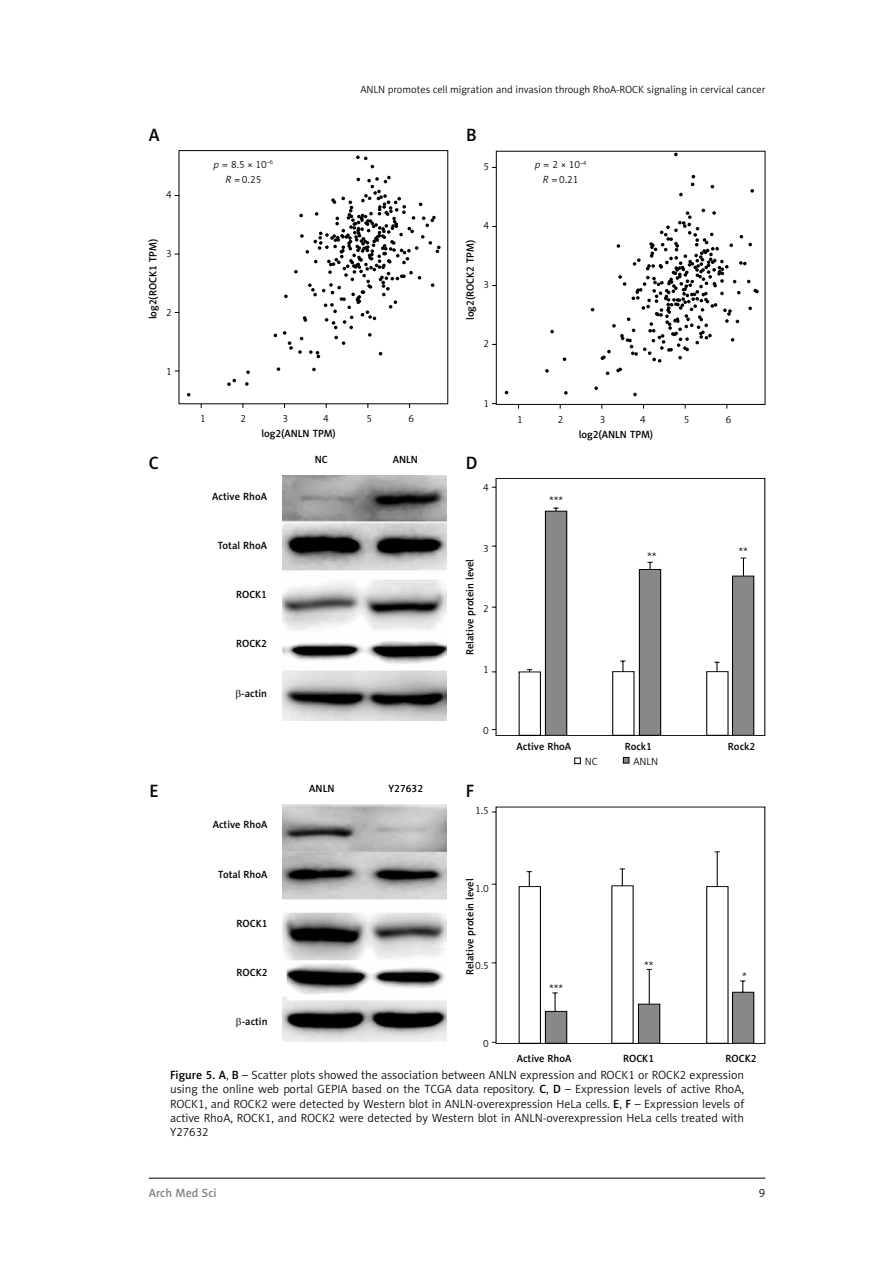
<style>
.page{position:relative;width:893px;height:1263px;background:#fff}
.page>*{position:absolute;margin:0;border:0;box-sizing:border-box;transform-origin:0 0}
.t1{font:18px "Naomi Sans EFN Medium";color:#000}
.t2{font:12px/14.4px "Naomi Sans EFN Light";color:#000;text-align:justify}
.t3{font:12px "Naomi Sans EFN Medium";color:#808285}
.t4{font:10.5px "Naomi Sans EFN Medium";color:#000}
.t5{font:10.5px/15px "Naomi Sans EFN Light";color:#000;text-align:center}
.s1{font-style:italic}
.s2{font-family:"Naomi Sans EFN Medium"}
</style>
<div class="page">
<hr style="left:149px;top:1178px;width:616px;height:1px;background:#000">
<svg style="left:175px;top:150px;width:273px;height:258px"></svg>
<svg style="left:187px;top:393px;width:4px;height:3px"></svg>
<svg style="left:227px;top:379px;width:9px;height:7px"></svg>
<svg style="left:246px;top:370px;width:4px;height:4px"></svg>
<svg style="left:245px;top:382px;width:4px;height:4px"></svg>
<svg style="left:277px;top:367px;width:3px;height:4px"></svg>
<svg style="left:312px;top:368px;width:4px;height:3px"></svg>
<svg style="left:356px;top:156px;width:18px;height:12px"></svg>
<svg style="left:283px;top:176px;width:158px;height:182px"></svg>
<svg style="left:492px;top:151px;width:273px;height:258px"></svg>
<svg style="left:564px;top:391px;width:4px;height:4px"></svg>
<svg style="left:545px;top:369px;width:4px;height:4px"></svg>
<svg style="left:563px;top:357px;width:3px;height:4px"></svg>
<svg style="left:594px;top:386px;width:4px;height:4px"></svg>
<svg style="left:633px;top:393px;width:4px;height:3px"></svg>
<svg style="left:679px;top:193px;width:4px;height:3px"></svg>
<svg style="left:691px;top:175px;width:4px;height:11px"></svg>
<svg style="left:674px;top:153px;width:4px;height:3px"></svg>
<svg style="left:750px;top:189px;width:4px;height:4px"></svg>
<svg style="left:601px;top:209px;width:158px;height:166px"></svg>
<svg style="left:550px;top:330px;width:4px;height:3px"></svg>
<svg style="left:492px;top:478px;width:273px;height:258px"></svg>
<svg style="left:526px;top:507px;width:228px;height:229px"></svg>
<svg style="left:492px;top:807px;width:273px;height:237px"></svg>
<svg style="left:526px;top:851px;width:228px;height:193px"></svg>
<svg style="left:575px;top:758px;width:5px;height:6px"></svg>
<svg style="left:623px;top:757px;width:6px;height:6px"></svg>
<img style="left:282px;top:475px;width:164px;height:245px">
<img style="left:283px;top:804px;width:164px;height:238px">
<h1 class="t1" style="left:149px;top:124px;width:12px">A</h1>
<p class="t5" style="left:166px;top:187px;width:7px">4</p>
<p class="t5" style="left:360px;top:82px;width:407px">ANLN promotes cell migration and invasion through RhoA-ROCK signaling in cervical cancer</p>
<h1 class="t1" style="left:466px;top:125px;width:12px">B</h1>
<p class="t5" style="left:214px;top:157px;width:61px"><span class="s1">p</span> = 8.5 × 10<sup>–6<br></sup><span class="s1">R</span> =0.25</p>
<p class="t5" style="left:535px;top:157px;width:53px"><span class="s1">p</span> = 2 × 10<sup>–4<br></sup><span class="s1">R</span> =0.21</p>
<p class="t5" style="left:483px;top:159px;width:7px">5</p>
<p class="t5" style="left:483px;top:218px;width:7px">4</p>
<p class="t4" style="left:147px;top:319px;width:82px;rotate:-90deg">log2(ROCK1 TPM)</p>
<p class="t4" style="left:464px;top:320px;width:82px;rotate:-90deg">log2(ROCK2 TPM)</p>
<p class="t5" style="left:166px;top:246px;width:7px">3</p>
<p class="t5" style="left:166px;top:305px;width:7px">2</p>
<p class="t5" style="left:483px;top:277px;width:7px">3</p>
<p class="t5" style="left:166px;top:364px;width:7px">1</p>
<p class="t5" style="left:483px;top:336px;width:7px">2</p>
<p class="t5" style="left:200px;top:411px;width:7px">1</p>
<p class="t5" style="left:240px;top:411px;width:7px">2</p>
<p class="t5" style="left:282px;top:411px;width:7px">3</p>
<p class="t5" style="left:323px;top:411px;width:7px">4</p>
<p class="t5" style="left:366px;top:411px;width:7px">5</p>
<p class="t5" style="left:408px;top:411px;width:7px">6</p>
<p class="t4" style="left:261px;top:427px;width:76px">log2(ANLN TPM)</p>
<p class="t5" style="left:483px;top:395px;width:7px">1</p>
<h1 class="t1" style="left:149px;top:452px;width:12px">C</h1>
<h1 class="t1" style="left:149px;top:780px;width:11px">E</h1>
<p class="t4" style="left:212px;top:490px;width:56px">Active RhoA</p>
<p class="t4" style="left:218px;top:539px;width:51px">Total RhoA</p>
<p class="t4" style="left:236px;top:588px;width:32px">ROCK1</p>
<p class="t4" style="left:236px;top:637px;width:32px">ROCK2</p>
<p class="t4" style="left:241px;top:687px;width:27px">-actin</p>
<p class="t4" style="left:213px;top:818px;width:56px">Active RhoA</p>
<p class="t4" style="left:218px;top:868px;width:51px">Total RhoA</p>
<p class="t4" style="left:237px;top:917px;width:32px">ROCK1</p>
<p class="t4" style="left:237px;top:966px;width:32px">ROCK2</p>
<p class="t4" style="left:242px;top:1015px;width:27px">-actin</p>
<p class="t4" style="left:315px;top:453px;width:14px">NC</p>
<p class="t4" style="left:393px;top:453px;width:27px">ANLN</p>
<p class="t4" style="left:309px;top:782px;width:27px">ANLN</p>
<p class="t4" style="left:389px;top:782px;width:36px">Y27632</p>
<h1 class="t1" style="left:466px;top:452px;width:13px">D</h1>
<p class="t5" style="left:483px;top:480px;width:7px">4</p>
<p class="t4" style="left:464px;top:655px;width:98px;rotate:-90deg">Relative protein level</p>
<p class="t5" style="left:483px;top:541px;width:7px">3</p>
<p class="t5" style="left:483px;top:601px;width:7px">2</p>
<p class="t5" style="left:483px;top:662px;width:7px">1</p>
<p class="t5" style="left:483px;top:723px;width:7px">0</p>
<h1 class="t1" style="left:466px;top:780px;width:10px">F</h1>
<p class="t5" style="left:475px;top:803px;width:15px">1.5</p>
<p class="t4" style="left:464px;top:975px;width:98px;rotate:-90deg">Relative protein level</p>
<p class="t5" style="left:475px;top:881px;width:15px">1.0</p>
<p class="t5" style="left:475px;top:958px;width:15px">0.5</p>
<p class="t5" style="left:483px;top:1036px;width:7px">0</p>
<p class="t5" style="left:517px;top:412px;width:7px">1</p>
<p class="t5" style="left:558px;top:412px;width:7px">2</p>
<p class="t5" style="left:600px;top:412px;width:7px">3</p>
<p class="t5" style="left:640px;top:412px;width:7px">4</p>
<p class="t5" style="left:684px;top:412px;width:7px">5</p>
<p class="t5" style="left:726px;top:412px;width:7px">6</p>
<p class="t4" style="left:579px;top:428px;width:76px">log2(ANLN TPM)</p>
<p class="t2" style="left:549px;top:493px;width:16px">***</p>
<p class="t2" style="left:647px;top:549px;width:11px">**</p>
<p class="t2" style="left:738px;top:545px;width:11px">**</p>
<p class="t4" style="left:516px;top:740px;width:56px">Active RhoA</p>
<p class="t4" style="left:625px;top:740px;width:29px">Rock1</p>
<p class="t4" style="left:728px;top:740px;width:29px">Rock2</p>
<p class="t5" style="left:585px;top:754px;width:14px">NC</p>
<p class="t5" style="left:633px;top:754px;width:26px">ANLN</p>
<p class="t2" style="left:549px;top:982px;width:16px">***</p>
<p class="t2" style="left:644px;top:958px;width:11px">**</p>
<p class="t2" style="left:742px;top:969px;width:6px">*</p>
<p class="t4" style="left:517px;top:1052px;width:56px">Active RhoA</p>
<p class="t4" style="left:623px;top:1052px;width:32px">ROCK1</p>
<p class="t4" style="left:726px;top:1052px;width:32px">ROCK2</p>
<p class="t2" style="left:170px;top:1067px;width:576px"><span class="s2">Figure 5. A</span>, <span class="s2">B</span> – Scatter plots showed the association between ANLN expression and ROCK1 or ROCK2 expression using the online web portal GEPIA based on the TCGA data repository. <span class="s2">C</span>, <span class="s2">D</span> – Expression levels of active RhoA, ROCK1, and ROCK2 were detected by Western blot in ANLN‑overexpression HeLa cells. <span class="s2">E</span>, <span class="s2">F</span> – Expression levels of active RhoA, ROCK1, and ROCK2 were detected by Western blot in ANLN-overexpression HeLa cells treated with Y27632</p>
<p class="t3" style="left:149px;top:1186px;width:69px">Arch Med Sci</p>
<p class="t2" style="left:759px;top:1186px;width:8px">9</p>
</div>
